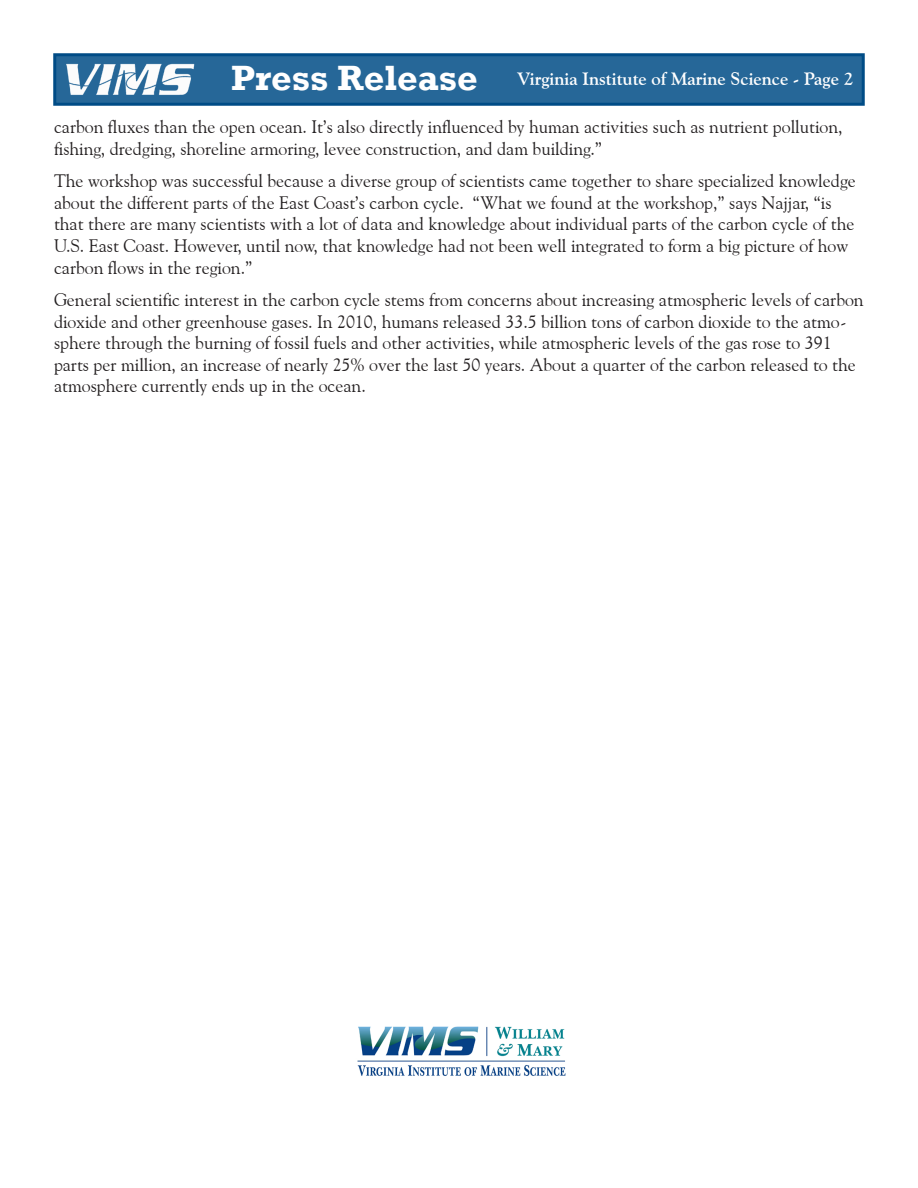
<style>
.page{position:relative;width:918px;height:1188px;background:#fff}
.page>*{position:absolute;margin:0;border:0;box-sizing:border-box;transform-origin:0 0}
.Press_Release_Headin{font:700 36px "Rockwell";color:#fff}
.Body_Text{font:18px/21.6px "Goudy Old Style BT";color:#231f20}
.Running_Head_-_pg{font:700 18px "Goudy Old Style BT";color:#fff}
</style>
<div class="page">
<div style="left:53px;top:53px;width:812px;height:53px;background:#266798;border:3px solid #004c86"></div>
<img style="left:66px;top:64px;width:128px;height:31px">
<img style="left:357px;top:1026px;width:209px;height:50px">
<p class="Press_Release_Headin" style="left:231px;top:56px;width:248px">Press Release</p>
<p class="Running_Head_-_pg" style="left:517px;top:68px;width:338px">Virginia Institute of Marine Science - Page 2</p>
<p class="Body_Text" style="left:54px;top:116px;width:790px">carbon fluxes than the open ocean. It’s also directly influenced by human activities such as nutrient pollution, fishing, dredging, shoreline armoring, levee construction, and dam building.”</p>
<p class="Body_Text" style="left:54px;top:170px;width:803px">The workshop was successful because a diverse group of scientists came together to share specialized knowledge about the different parts of the East Coast’s carbon cycle. “What we found at the workshop,” says Najjar, “is that there are many scientists with a lot of data and knowledge about individual parts of the carbon cycle of the U.S. East Coast. However, until now, that knowledge had not been well integrated to form a big picture of how carbon flows in the region.”</p>
<p class="Body_Text" style="left:54px;top:289px;width:811px">General scientific interest in the carbon cycle stems from concerns about increasing atmospheric levels of carbon dioxide and other greenhouse gases. In 2010, humans released 33.5 billion tons of carbon dioxide to the atmo&shy;sphere through the burning of fossil fuels and other activities, while atmospheric levels of the gas rose to 391 parts per million, an increase of nearly 25% over the last 50 years. About a quarter of the carbon released to the atmosphere currently ends up in the ocean.</p>
</div>
